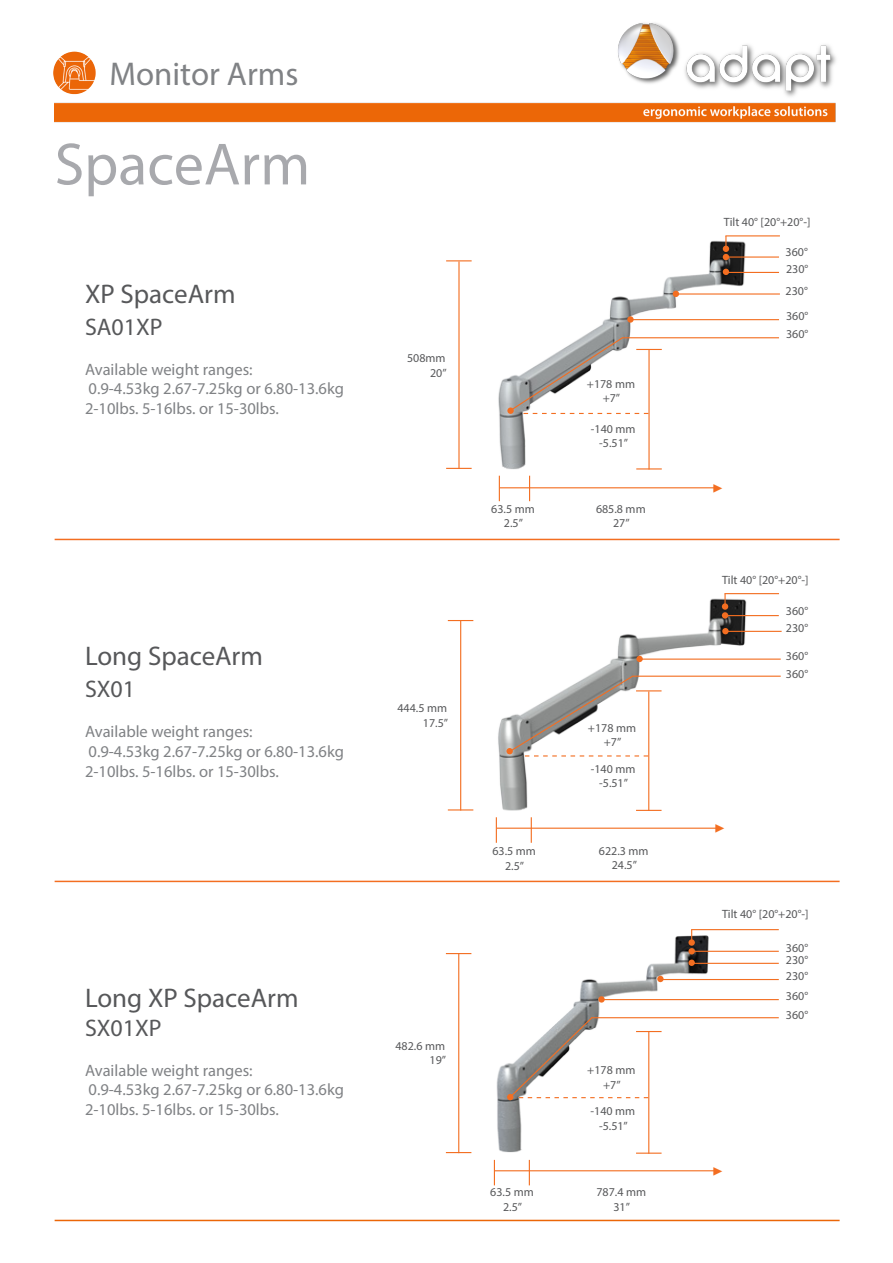
<style>
.page{position:relative;width:893px;height:1263px;background:#fff}
.page>*{position:absolute;margin:0;border:0;box-sizing:border-box;transform-origin:0 0}
.t1{font:60px "Myriad Pro";color:#a8a9ad}
.t2{font:33px "Myriad Pro";color:#808285}
.t3{font:27px "Myriad Pro";color:#57585a}
.t4{font:24px "Myriad Pro";color:#57585a}
.t5{font:18px "Minion Pro";color:#f36e21}
.t6{font:16.5px "Myriad Pro";color:#808285}
.t7{font:12px "Myriad Pro";color:#57585a}
</style>
<div class="page">
<img style="left:446px;top:236px;width:334px;height:266px">
<img style="left:385px;top:594px;width:432px;height:289px">
<img style="left:445px;top:930px;width:334px;height:256px">
<hr style="left:55px;top:539px;width:785px;height:1px;background:#f36e21">
<hr style="left:55px;top:881px;width:785px;height:1px;background:#f36e21">
<hr style="left:676px;top:293px;width:104px;height:2px;background:#f36e21">
<svg style="left:673px;top:291px;width:6px;height:6px"></svg>
<hr style="left:630px;top:319px;width:149px;height:1px;background:#f36e21">
<svg style="left:627px;top:316px;width:7px;height:7px"></svg>
<hr style="left:724px;top:272px;width:55px;height:1px;background:#f36e21">
<svg style="left:723px;top:269px;width:6px;height:6px"></svg>
<svg style="left:446px;top:468px;width:26px;height:1px"></svg>
<hr style="left:458px;top:261px;width:2px;height:208px;background:#f36e21">
<svg style="left:446px;top:260px;width:26px;height:1px"></svg>
<hr style="left:500px;top:487px;width:216px;height:1px;background:#f36e21">
<svg style="left:499px;top:476px;width:1px;height:25px"></svg>
<svg style="left:529px;top:476px;width:1px;height:25px"></svg>
<svg style="left:636px;top:468px;width:26px;height:1px"></svg>
<hr style="left:648px;top:349px;width:2px;height:120px;background:#f36e21">
<hr style="left:724px;top:631px;width:58px;height:1px;background:#f36e21">
<div style="left:722px;top:628px;width:7px;height:6px;background:#f36e21;border-radius:50%"></div>
<hr style="left:640px;top:658px;width:141px;height:2px;background:#f36e21">
<div style="left:636px;top:656px;width:7px;height:6px;background:#f36e21;border-radius:50%"></div>
<svg style="left:448px;top:809px;width:25px;height:1px"></svg>
<hr style="left:460px;top:620px;width:1px;height:190px;background:#f36e21">
<svg style="left:448px;top:620px;width:25px;height:1px"></svg>
<hr style="left:497px;top:828px;width:221px;height:1px;background:#f36e21">
<svg style="left:496px;top:817px;width:1px;height:26px"></svg>
<svg style="left:531px;top:817px;width:1px;height:26px"></svg>
<svg style="left:636px;top:810px;width:25px;height:1px"></svg>
<hr style="left:648px;top:691px;width:1px;height:120px;background:#f36e21">
<hr style="left:689px;top:963px;width:90px;height:1px;background:#f36e21">
<div style="left:688px;top:959px;width:7px;height:7px;background:#f36e21;border-radius:50%"></div>
<hr style="left:601px;top:999px;width:178px;height:1px;background:#f36e21">
<div style="left:598px;top:996px;width:7px;height:6px;background:#f36e21;border-radius:50%"></div>
<hr style="left:693px;top:951px;width:86px;height:1px;background:#f36e21">
<div style="left:688px;top:948px;width:7px;height:6px;background:#f36e21;border-radius:50%"></div>
<svg style="left:446px;top:1152px;width:25px;height:1px"></svg>
<hr style="left:458px;top:953px;width:1px;height:200px;background:#f36e21">
<svg style="left:446px;top:953px;width:25px;height:1px"></svg>
<hr style="left:495px;top:1170px;width:221px;height:1px;background:#f36e21">
<svg style="left:494px;top:1160px;width:1px;height:25px"></svg>
<svg style="left:529px;top:1160px;width:1px;height:25px"></svg>
<hr style="left:636px;top:1152px;width:26px;height:2px;background:#f36e21">
<hr style="left:648px;top:1031px;width:1px;height:123px;background:#f36e21">
<hr style="left:727px;top:256px;width:52px;height:2px;background:#f36e21">
<hr style="left:725px;top:235px;width:55px;height:1px;background:#f36e21">
<svg style="left:723px;top:236px;width:6px;height:24px"></svg>
<hr style="left:622px;top:337px;width:157px;height:1px;background:#f36e21">
<svg style="left:509px;top:336px;width:153px;height:78px"></svg>
<div style="left:507px;top:407px;width:7px;height:7px;background:#f36e21;border-radius:50%"></div>
<hr style="left:724px;top:593px;width:55px;height:1px;background:#f36e21">
<svg style="left:724px;top:594px;width:2px;height:9px"></svg>
<div style="left:722px;top:603px;width:6px;height:7px;background:#f36e21;border-radius:50%"></div>
<hr style="left:725px;top:615px;width:54px;height:1px;background:#f36e21">
<div style="left:722px;top:612px;width:6px;height:7px;background:#f36e21;border-radius:50%"></div>
<hr style="left:632px;top:676px;width:149px;height:1px;background:#f36e21">
<svg style="left:508px;top:674px;width:153px;height:82px"></svg>
<div style="left:506px;top:748px;width:7px;height:6px;background:#f36e21;border-radius:50%"></div>
<hr style="left:691px;top:929px;width:88px;height:1px;background:#f36e21">
<div style="left:688px;top:939px;width:7px;height:7px;background:#f36e21;border-radius:50%"></div>
<hr style="left:591px;top:1017px;width:188px;height:1px;background:#f36e21">
<svg style="left:507px;top:1016px;width:155px;height:84px"></svg>
<hr style="left:658px;top:979px;width:121px;height:1px;background:#f36e21">
<div style="left:657px;top:976px;width:7px;height:6px;background:#f36e21;border-radius:50%"></div>
<img style="left:55px;top:23px;width:781px;height:100px">
<img style="left:53px;top:52px;width:43px;height:42px;border-radius:20px">
<hr style="left:55px;top:1220px;width:785px;height:1px;background:#eb6608">
<h2 class="t2" style="left:109px;top:54px;width:191px">Monitor Arms</h2>
<h1 class="t1" style="left:55px;top:127px;width:257px">SpaceArm</h1>
<p class="t3" style="left:85px;top:277px;width:152px">XP SpaceArm</p>
<p class="t4" style="left:85px;top:312px;width:79px">SA01XP</p>
<p class="t6" style="left:85px;top:359px;width:169px">Available weight ranges:</p>
<p class="t6" style="left:89px;top:379px;width:257px">0.9-4.53kg 2.67-7.25kg or 6.80-13.6kg</p>
<p class="t6" style="left:85px;top:398px;width:195px">2-10lbs. 5-16lbs. or 15-30lbs.</p>
<p class="t3" style="left:85px;top:639px;width:180px">Long SpaceArm</p>
<p class="t4" style="left:85px;top:674px;width:52px">SX01</p>
<p class="t6" style="left:85px;top:721px;width:169px">Available weight ranges:</p>
<p class="t6" style="left:89px;top:741px;width:257px">0.9-4.53kg 2.67-7.25kg or 6.80-13.6kg</p>
<p class="t6" style="left:85px;top:761px;width:195px">2-10lbs. 5-16lbs. or 15-30lbs.</p>
<p class="t3" style="left:85px;top:981px;width:215px">Long XP SpaceArm</p>
<p class="t4" style="left:85px;top:1013px;width:78px">SX01XP</p>
<p class="t6" style="left:85px;top:1060px;width:169px">Available weight ranges:</p>
<p class="t6" style="left:89px;top:1080px;width:257px">0.9-4.53kg 2.67-7.25kg or 6.80-13.6kg</p>
<p class="t6" style="left:85px;top:1099px;width:195px">2-10lbs. 5-16lbs. or 15-30lbs.</p>
<p class="t7" style="left:407px;top:351px;width:40px">508mm</p>
<p class="t7" style="left:430px;top:365px;width:18px">20”</p>
<p class="t7" style="left:491px;top:501px;width:45px">63.5 mm</p>
<p class="t7" style="left:504px;top:516px;width:21px">2.5”</p>
<p class="t7" style="left:587px;top:376px;width:50px">+178 mm</p>
<p class="t7" style="left:603px;top:391px;width:19px">+7”</p>
<p class="t7" style="left:591px;top:421px;width:46px">-140 mm</p>
<p class="t7" style="left:599px;top:436px;width:30px">-5.51”</p>
<p class="t7" style="left:596px;top:501px;width:51px">685.8 mm</p>
<p class="t7" style="left:613px;top:516px;width:18px">27”</p>
<p class="t7" style="left:397px;top:701px;width:51px">444.5 mm</p>
<p class="t7" style="left:423px;top:715px;width:27px">17.5”</p>
<p class="t7" style="left:492px;top:844px;width:45px">63.5 mm</p>
<p class="t7" style="left:505px;top:858px;width:21px">2.5”</p>
<p class="t7" style="left:588px;top:720px;width:50px">+178 mm</p>
<p class="t7" style="left:604px;top:735px;width:19px">+7”</p>
<p class="t7" style="left:591px;top:761px;width:46px">-140 mm</p>
<p class="t7" style="left:599px;top:776px;width:30px">-5.51”</p>
<p class="t7" style="left:599px;top:843px;width:51px">622.3 mm</p>
<p class="t7" style="left:612px;top:857px;width:27px">24.5”</p>
<p class="t7" style="left:395px;top:1038px;width:51px">482.6 mm</p>
<p class="t7" style="left:429px;top:1053px;width:18px">19”</p>
<p class="t7" style="left:490px;top:1185px;width:45px">63.5 mm</p>
<p class="t7" style="left:503px;top:1199px;width:21px">2.5”</p>
<p class="t7" style="left:587px;top:1063px;width:50px">+178 mm</p>
<p class="t7" style="left:603px;top:1077px;width:19px">+7”</p>
<p class="t7" style="left:591px;top:1104px;width:46px">-140 mm</p>
<p class="t7" style="left:599px;top:1118px;width:30px">-5.51”</p>
<p class="t7" style="left:596px;top:1185px;width:51px">787.4 mm</p>
<p class="t7" style="left:613px;top:1199px;width:18px">31”</p>
<p class="t7" style="left:724px;top:214px;width:88px">Tilt 40° [20°+20°-]</p>
<p class="t7" style="left:786px;top:262px;width:24px">230°</p>
<p class="t7" style="left:786px;top:309px;width:24px">360°</p>
<p class="t7" style="left:786px;top:327px;width:24px">360°</p>
<p class="t7" style="left:786px;top:245px;width:24px">360°</p>
<p class="t7" style="left:786px;top:283px;width:24px">230°</p>
<p class="t5" style="left:712px;top:475px;width:12px">▶</p>
<p class="t7" style="left:722px;top:572px;width:88px">Tilt 40° [20°+20°-]</p>
<p class="t7" style="left:786px;top:604px;width:24px">360°</p>
<p class="t7" style="left:786px;top:620px;width:24px">230°</p>
<p class="t5" style="left:714px;top:815px;width:12px">▶</p>
<p class="t7" style="left:786px;top:648px;width:24px">360°</p>
<p class="t7" style="left:786px;top:666px;width:24px">360°</p>
<p class="t7" style="left:722px;top:906px;width:88px">Tilt 40° [20°+20°-]</p>
<p class="t7" style="left:786px;top:940px;width:24px">360°</p>
<p class="t7" style="left:786px;top:953px;width:24px">230°</p>
<p class="t7" style="left:786px;top:969px;width:24px">230°</p>
<p class="t5" style="left:712px;top:1158px;width:12px">▶</p>
<p class="t7" style="left:786px;top:988px;width:24px">360°</p>
<p class="t7" style="left:786px;top:1007px;width:24px">360°</p>
</div>
